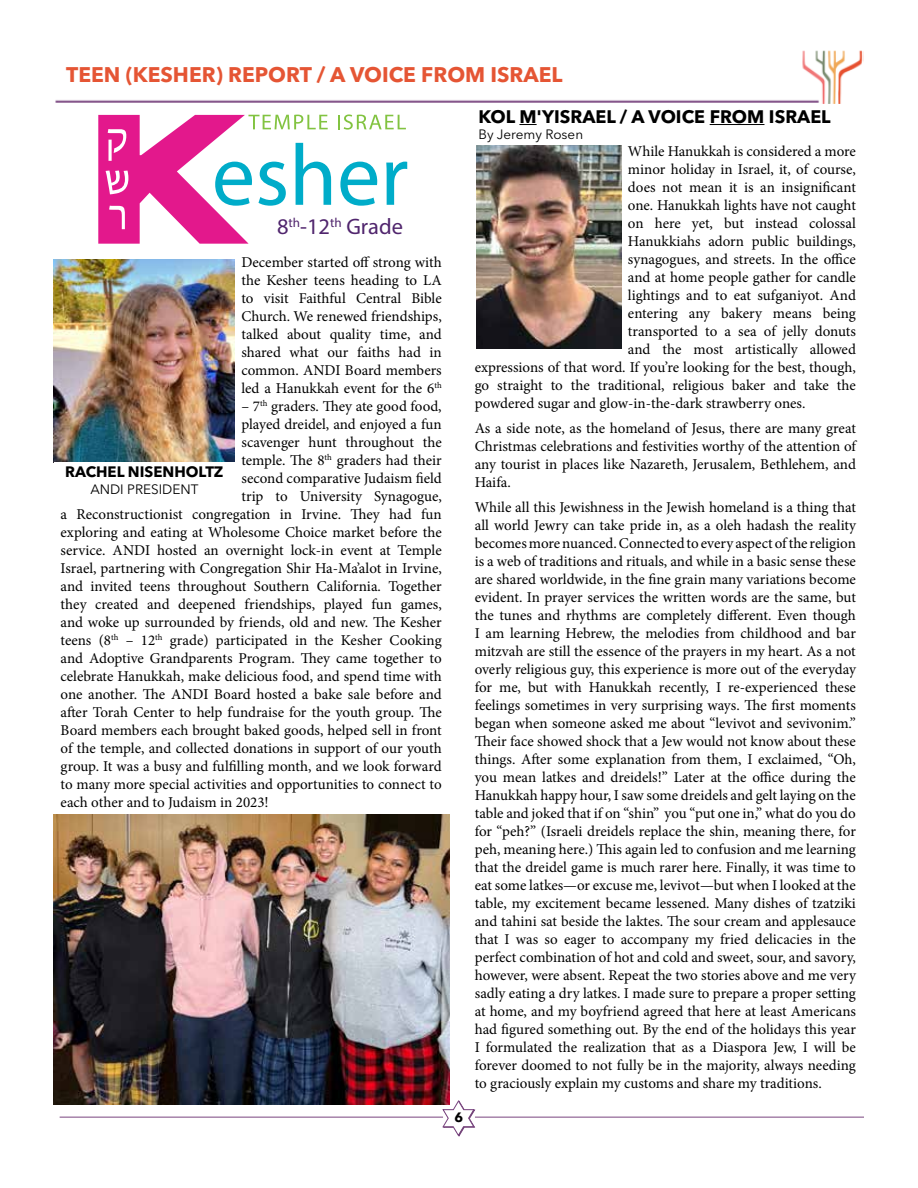
<style>
.page{position:relative;width:918px;height:1188px;background:#fff}
.page>*{position:absolute;margin:0;border:0;box-sizing:border-box;transform-origin:0 0}
.t1{font:22.5px "Myriad Pro";color:#50256d}
.t2{font:700 21px "Avenir Next LT Pro";color:#e55534}
.t3{font:700 18px "Avenir Next LT Pro";color:#000}
.t4{font:15px/18px "Minion Pro";color:#000;text-align:justify}
.t5{font:700 15px "Avenir Next LT Pro";color:#000}
.t6{font:13.5px "Avenir Next LT Pro";color:#000}
.t7{font:700 13.5px "Avenir Next LT Pro";color:#000}
</style>
<div class="page">
<svg style="left:443px;top:1100px;width:32px;height:37px"></svg>
<hr style="left:475px;top:1117px;width:389px;height:1px;background:#79457f">
<hr style="left:60px;top:1117px;width:383px;height:1px;background:#79457f">
<img style="left:55px;top:50px;width:809px;height:54px">
<svg style="left:340px;top:162px;width:37px;height:44px"></svg>
<svg style="left:386px;top:162px;width:21px;height:43px"></svg>
<svg style="left:338px;top:114px;width:68px;height:16px"></svg>
<svg style="left:98px;top:115px;width:233px;height:129px"></svg>
<img style="left:54px;top:259px;width:181px;height:203px">
<svg style="left:519px;top:124px;width:18px;height:1px"></svg>
<hr style="left:710px;top:124px;width:54px;height:1px;background:#000">
<img style="left:476px;top:146px;width:145px;height:203px">
<img style="left:54px;top:814px;width:396px;height:291px">
<h2 class="t2" style="left:66px;top:61px;width:498px">TEEN (KESHER) REPORT / A VOICE FROM ISRAEL</h2>
<h1 class="t1" style="left:277px;top:213px;width:127px">8<sup>th</sup>-12<sup>th</sup> Grade</h1>
<p class="t4" style="left:241px;top:254px;width:202px">December started off strong with the Kesher teens heading to LA to visit Faithful Central Bible Church. We renewed friendships, talked about quality time, and shared what our faiths had in common. ANDI Board members led a Hanukkah event for the 6<sup>th</sup></p>
<p class="t4" style="left:241px;top:398px;width:202px">– 7<sup>th</sup> graders. They ate good food,</p>
<p class="t4" style="left:241px;top:416px;width:202px">played dreidel, and enjoyed a fun</p>
<p class="t4" style="left:241px;top:434px;width:202px">scavenger hunt throughout the</p>
<p class="t4" style="left:241px;top:452px;width:202px">temple. The 8<sup>th</sup> graders had their</p>
<p class="t4" style="left:241px;top:470px;width:202px">second comparative Judaism field</p>
<p class="t4" style="left:241px;top:488px;width:202px">trip to University Synagogue,</p>
<p class="t4" style="left:61px;top:506px;width:383px">a Reconstructionist congregation in Irvine. They had fun</p>
<p class="t4" style="left:61px;top:524px;width:383px">exploring and eating at Wholesome Choice market before the</p>
<p class="t4" style="left:61px;top:542px;width:383px">service. ANDI hosted an overnight lock-in event at Temple</p>
<p class="t4" style="left:61px;top:560px;width:383px">Israel, partnering with Congregation Shir Ha-Ma’alot in Irvine,</p>
<p class="t4" style="left:61px;top:578px;width:383px">and invited teens throughout Southern California. Together</p>
<p class="t4" style="left:61px;top:596px;width:383px">they created and deepened friendships, played fun games,</p>
<p class="t4" style="left:61px;top:614px;width:383px">and woke up surrounded by friends, old and new. The Kesher</p>
<p class="t4" style="left:61px;top:632px;width:383px">teens (8<sup>th</sup> – 12<sup>th</sup> grade) participated in the Kesher Cooking</p>
<p class="t4" style="left:61px;top:650px;width:383px">and Adoptive Grandparents Program. They came together to</p>
<p class="t4" style="left:61px;top:668px;width:383px">celebrate Hanukkah, make delicious food, and spend time with</p>
<p class="t4" style="left:61px;top:686px;width:383px">one another. The ANDI Board hosted a bake sale before and</p>
<p class="t4" style="left:61px;top:704px;width:383px">after Torah Center to help fundraise for the youth group. The</p>
<p class="t4" style="left:61px;top:722px;width:383px">Board members each brought baked goods, helped sell in front</p>
<p class="t4" style="left:61px;top:740px;width:383px">of the temple, and collected donations in support of our youth</p>
<p class="t4" style="left:61px;top:758px;width:383px">group. It was a busy and fulfilling month, and we look forward</p>
<p class="t4" style="left:61px;top:776px;width:383px">to many more special activities and opportunities to connect to</p>
<p class="t4" style="left:61px;top:794px;width:210px">each other and to Judaism in 2023!</p>
<p class="t5" style="left:65px;top:463px;width:160px">RACHEL NISENHOLTZ</p>
<p class="t6" style="left:90px;top:481px;width:110px">ANDI PRESIDENT</p>
<p class="t7" style="left:455px;top:1109px;width:10px">6</p>
<p class="t3" style="left:478px;top:105px;width:354px">KOL M'YISRAEL / A VOICE FROM ISRAEL</p>
<p class="t6" style="left:478px;top:126px;width:106px">By Jeremy Rosen</p>
<p class="t4" style="left:628px;top:143px;width:230px">While Hanukkah is considered a more</p>
<p class="t4" style="left:628px;top:161px;width:229px">minor holiday in Israel, it, of course,</p>
<p class="t4" style="left:628px;top:179px;width:229px">does not mean it is an insignificant</p>
<p class="t4" style="left:628px;top:197px;width:229px">one. Hanukkah lights have not caught</p>
<p class="t4" style="left:628px;top:215px;width:229px">on here yet, but instead colossal</p>
<p class="t4" style="left:628px;top:233px;width:229px">Hanukkiahs adorn public buildings,</p>
<p class="t4" style="left:628px;top:251px;width:229px">synagogues, and streets. In the office</p>
<p class="t4" style="left:628px;top:269px;width:230px">and at home people gather for candle</p>
<p class="t4" style="left:628px;top:287px;width:229px">lightings and to eat sufganiyot. And</p>
<p class="t4" style="left:628px;top:305px;width:229px">entering any bakery means being</p>
<p class="t4" style="left:628px;top:323px;width:229px">transported to a sea of jelly donuts</p>
<p class="t4" style="left:628px;top:341px;width:229px">and the most artistically allowed</p>
<p class="t4" style="left:475px;top:359px;width:383px">expressions of that word. If you’re looking for the best, though,</p>
<p class="t4" style="left:475px;top:377px;width:383px">go straight to the traditional, religious baker and take the</p>
<p class="t4" style="left:475px;top:395px;width:332px">powdered sugar and glow-in-the-dark strawberry ones.</p>
<p class="t4" style="left:475px;top:419px;width:383px">As a side note, as the homeland of Jesus, there are many great Christmas celebrations and festivities worthy of the attention of any tourist in places like Nazareth, Jerusalem, Bethlehem, and Haifa.</p>
<p class="t4" style="left:475px;top:498px;width:383px">While all this Jewishness in the Jewish homeland is a thing that all world Jewry can take pride in, as a oleh hadash the reality becomes more nuanced. Connected to every aspect of the religion is a web of traditions and rituals, and while in a basic sense these are shared worldwide, in the fine grain many variations become evident. In prayer services the written words are the same, but the tunes and rhythms are completely different. Even though I am learning Hebrew, the melodies from childhood and bar mitzvah are still the essence of the prayers in my heart. As a not overly religious guy, this experience is more out of the everyday for me, but with Hanukkah recently, I re-experienced these feelings sometimes in very surprising ways. The first moments began when someone asked me about “levivot and sevivonim.” Their face showed shock that a Jew would not know about these things. After some explanation from them, I exclaimed, “Oh, you mean latkes and dreidels!” Later at the office during the Hanukkah happy hour, I saw some dreidels and gelt laying on the table and joked that if on “shin” you “put one in,” what do you do for “peh?” (Israeli dreidels replace the shin, meaning there, for peh, meaning here.) This again led to confusion and me learning that the dreidel game is much rarer here. Finally, it was time to eat some latkes—or excuse me, levivot—but when I looked at the table, my excitement became lessened. Many dishes of tzatziki and tahini sat beside the laktes. The sour cream and applesauce that I was so eager to accompany my fried delicacies in the perfect combination of hot and cold and sweet, sour, and savory, however, were absent. Repeat the two stories above and me very sadly eating a dry latkes. I made sure to prepare a proper setting at home, and my boyfriend agreed that here at least Americans had figured something out. By the end of the holidays this year I formulated the realization that as a Diaspora Jew, I will be forever doomed to not fully be in the majority, always needing to graciously explain my customs and share my traditions.</p>
</div>
